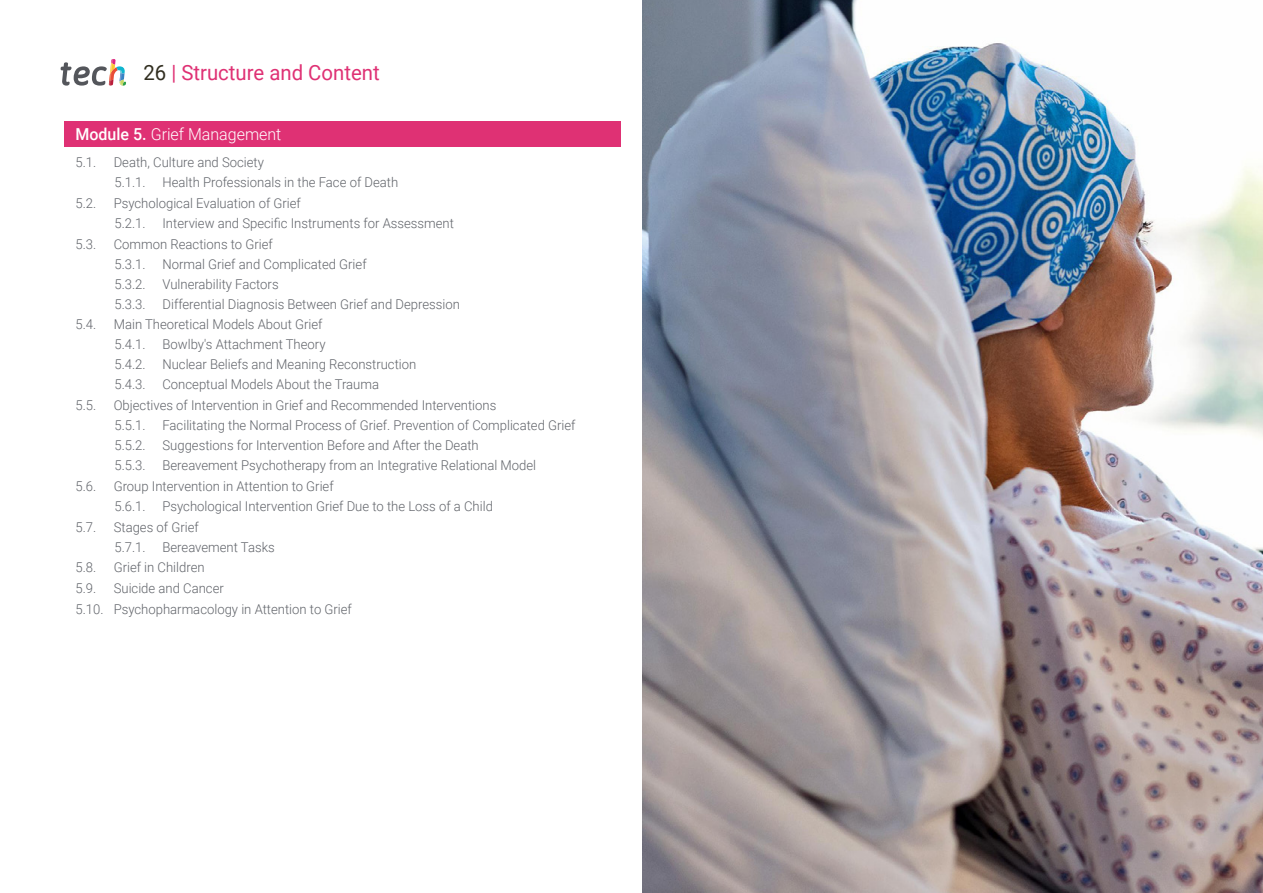
<style>
.page{position:relative;width:1263px;height:893px;background:#fff}
.page>*{position:absolute;margin:0;border:0;box-sizing:border-box;transform-origin:0 0}
.t1{font:21px "Roboto";color:#df3174}
.t2{font:300 16.5px "Roboto";color:#fff}
.t3{font:300 13.5px/20px "Roboto";color:#61646a}
.s1{color:#312e20}
.s2{font-weight:500}
</style>
<div class="page">
<svg style="left:61px;top:59px;width:65px;height:27px"></svg>
<div style="left:64px;top:121px;width:557px;height:25px;background:#df3174"></div>
<img style="left:642px;top:0;width:621px;height:893px">
<h1 class="t1" style="left:144px;top:57px;width:238px"><span class="s1">26</span> | Structure and Content</h1>
<p class="t2" style="left:75px;top:123px;width:207px"><span class="s2">Module 5.</span> Grief Management</p>
<p class="t3" style="left:75px;top:152px;width:22px">5.1.</p>
<p class="t3" style="left:114px;top:152px;width:286px">Death, Culture and Society<br>5.1.1. Health Professionals in the Face of Death</p>
<p class="t3" style="left:75px;top:193px;width:22px">5.2.</p>
<p class="t3" style="left:114px;top:193px;width:342px">Psychological Evaluation of Grief<br>5.2.1. Interview and Specific Instruments for Assessment</p>
<p class="t3" style="left:75px;top:233px;width:22px">5.3.</p>
<p class="t3" style="left:114px;top:233px;width:348px">Common Reactions to Grief<br>5.3.1. Normal Grief and Complicated Grief<br>5.3.2. Vulnerability Factors<br>5.3.3. Differential Diagnosis Between Grief and Depression</p>
<p class="t3" style="left:75px;top:314px;width:22px">5.4.</p>
<p class="t3" style="left:114px;top:314px;width:304px">Main Theoretical Models About Grief<br>5.4.1. Bowlby's Attachment Theory<br>5.4.2. Nuclear Beliefs and Meaning Reconstruction 5.4.3. Conceptual Models About the Trauma</p>
<p class="t3" style="left:75px;top:395px;width:22px">5.5.</p>
<p class="t3" style="left:114px;top:395px;width:463px">Objectives of Intervention in Grief and Recommended Interventions<br>5.5.1. Facilitating the Normal Process of Grief. Prevention of Complicated Grief 5.5.2. Suggestions for Intervention Before and After the Death<br>5.5.3. Bereavement Psychotherapy from an Integrative Relational Model</p>
<p class="t3" style="left:75px;top:476px;width:22px">5.6.</p>
<p class="t3" style="left:114px;top:476px;width:381px">Group Intervention in Attention to Grief<br>5.6.1. Psychological Intervention Grief Due to the Loss of a Child</p>
<p class="t3" style="left:75px;top:516px;width:22px">5.7.</p>
<p class="t3" style="left:114px;top:516px;width:162px">Stages of Grief<br>5.7.1. Bereavement Tasks</p>
<p class="t3" style="left:75px;top:557px;width:22px">5.8.</p>
<p class="t3" style="left:114px;top:557px;width:92px">Grief in Children</p>
<p class="t3" style="left:75px;top:578px;width:22px">5.9.</p>
<p class="t3" style="left:75px;top:578px;width:278px;line-height:20.7px;text-indent:38px">Suicide and Cancer<br>5.10. Psychopharmacology in Attention to Grief</p>
</div>
